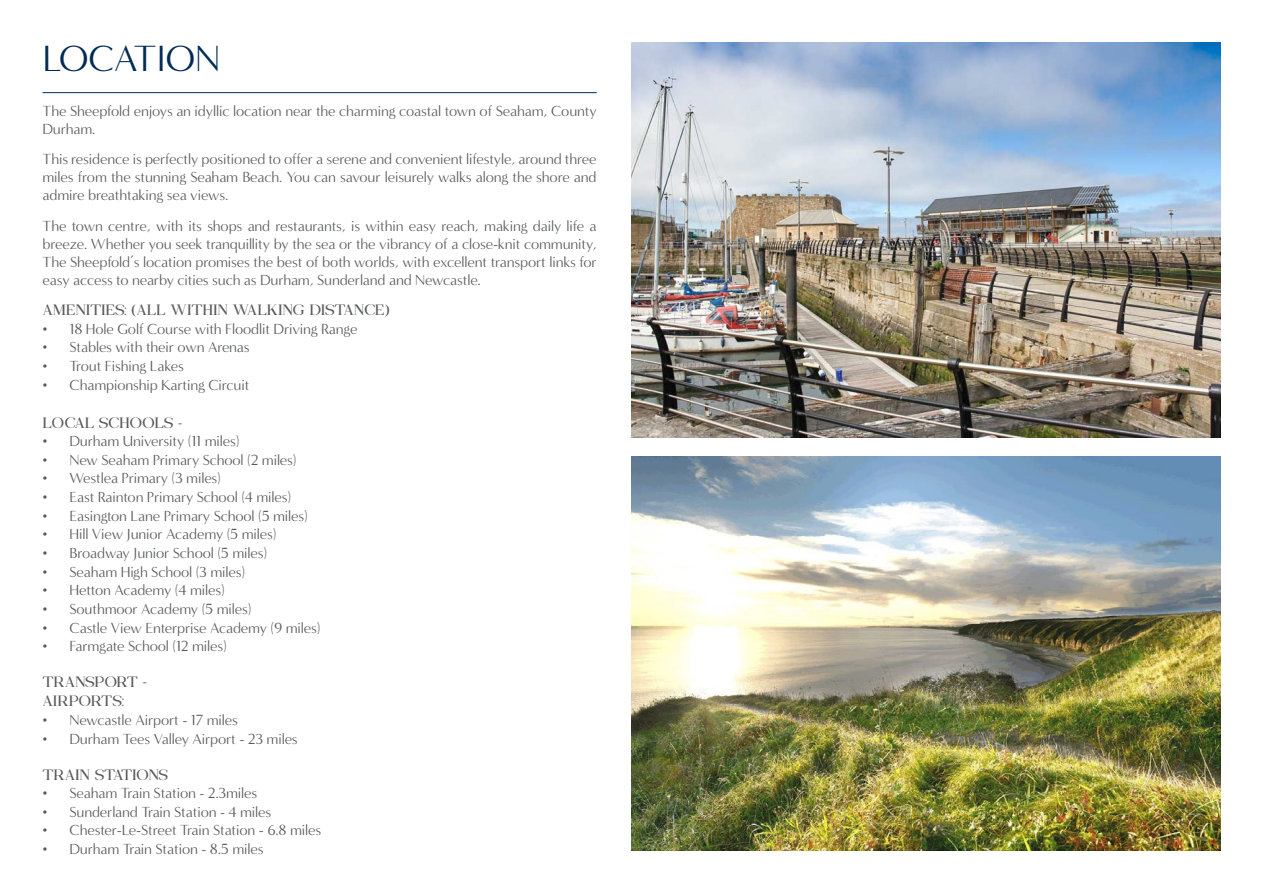
<style>
.page{position:relative;width:1263px;height:893px;background:#fff}
.page>*{position:absolute;margin:0;border:0;box-sizing:border-box;transform-origin:0 0}
.t1{font:37.5px "Minerva Modern";color:#002b54}
.t2{font:15px/18px "Minerva Modern";letter-spacing:-.01em;color:#58595b;text-align:justify}
.t3{font:500 15px/19.4px "MILONER";letter-spacing:-.015em;color:#58595b}
</style>
<div class="page">
<img style="left:631px;top:456px;width:589px;height:394px">
<hr style="left:43px;top:92px;width:554px;height:1px;background:#002b54">
<img style="left:631px;top:43px;width:589px;height:395px">
<h1 class="t1" style="left:43px;top:37px;width:179px">LOCATION</h1>
<p class="t2" style="left:43px;top:102px;width:556px">The Sheepfold enjoys an idyllic location near the charming coastal town of Seaham, County<br>Durham.</p>
<p class="t2" style="left:43px;top:150px;width:556px">This residence is perfectly positioned to offer a serene and convenient lifestyle, around three miles from the stunning Seaham Beach. You can savour leisurely walks along the shore and admire breathtaking sea views.</p>
<p class="t2" style="left:43px;top:217px;width:556px">The town centre, with its shops and restaurants, is within easy reach, making daily life a breeze. Whether you seek tranquillity by the sea or the vibrancy of a close-knit community, The Sheepfold’s location promises the best of both worlds, with excellent transport links for easy access to nearby cities such as Durham, Sunderland and Newcastle.</p>
<p class="t3" style="left:43px;top:300px;width:349px">AMENITIES: (ALL WITHIN WALKING DISTANCE)</p>
<p class="t2" style="left:43px;top:320px;width:317px">• 18 Hole Golf Course with Floodlit Driving Range</p>
<p class="t2" style="left:43px;top:338px;width:209px">• Stables with their own Arenas</p>
<p class="t2" style="left:43px;top:357px;width:143px">• Trout Fishing Lakes</p>
<p class="t2" style="left:43px;top:376px;width:208px">• Championship Karting Circuit</p>
<p class="t3" style="left:43px;top:413px;width:141px">LOCAL SCHOOLS -</p>
<p class="t2" style="left:43px;top:432px;width:198px">• Durham University (11 miles)</p>
<p class="t2" style="left:43px;top:451px;width:256px">• New Seaham Primary School (2 miles)</p>
<p class="t2" style="left:43px;top:470px;width:180px">• Westlea Primary (3 miles)</p>
<p class="t2" style="left:43px;top:488px;width:250px">• East Rainton Primary School (4 miles)</p>
<p class="t2" style="left:43px;top:507px;width:267px">• Easington Lane Primary School (5 miles)</p>
<p class="t2" style="left:43px;top:525px;width:235px">• Hill View Junior Academy (5 miles)</p>
<p class="t2" style="left:43px;top:544px;width:226px">• Broadway Junior School (5 miles)</p>
<p class="t2" style="left:43px;top:563px;width:204px">• Seaham High School (3 miles)</p>
<p class="t2" style="left:43px;top:581px;width:184px">• Hetton Academy (4 miles)</p>
<p class="t2" style="left:43px;top:600px;width:210px">• Southmoor Academy (5 miles)</p>
<p class="t2" style="left:43px;top:619px;width:279px">• Castle View Enterprise Academy (9 miles)</p>
<p class="t2" style="left:43px;top:637px;width:186px">• Farmgate School (12 miles)</p>
<p class="t3" style="left:43px;top:672px;width:106px">TRANSPORT -<br>AIRPORTS:</p>
<p class="t2" style="left:43px;top:711px;width:197px">• Newcastle Airport - 17 miles</p>
<p class="t2" style="left:43px;top:730px;width:257px">• Durham Tees Valley Airport - 23 miles</p>
<p class="t3" style="left:43px;top:765px;width:127px">TRAIN STATIONS</p>
<p class="t2" style="left:43px;top:784px;width:216px">• Seaham Train Station - 2.3miles</p>
<p class="t2" style="left:43px;top:803px;width:230px">• Sunderland Train Station - 4 miles</p>
<p class="t2" style="left:43px;top:822px;width:280px">• Chester-Le-Street Train Station - 6.8 miles</p>
<p class="t2" style="left:43px;top:840px;width:223px">• Durham Train Station - 8.5 miles</p>
</div>
